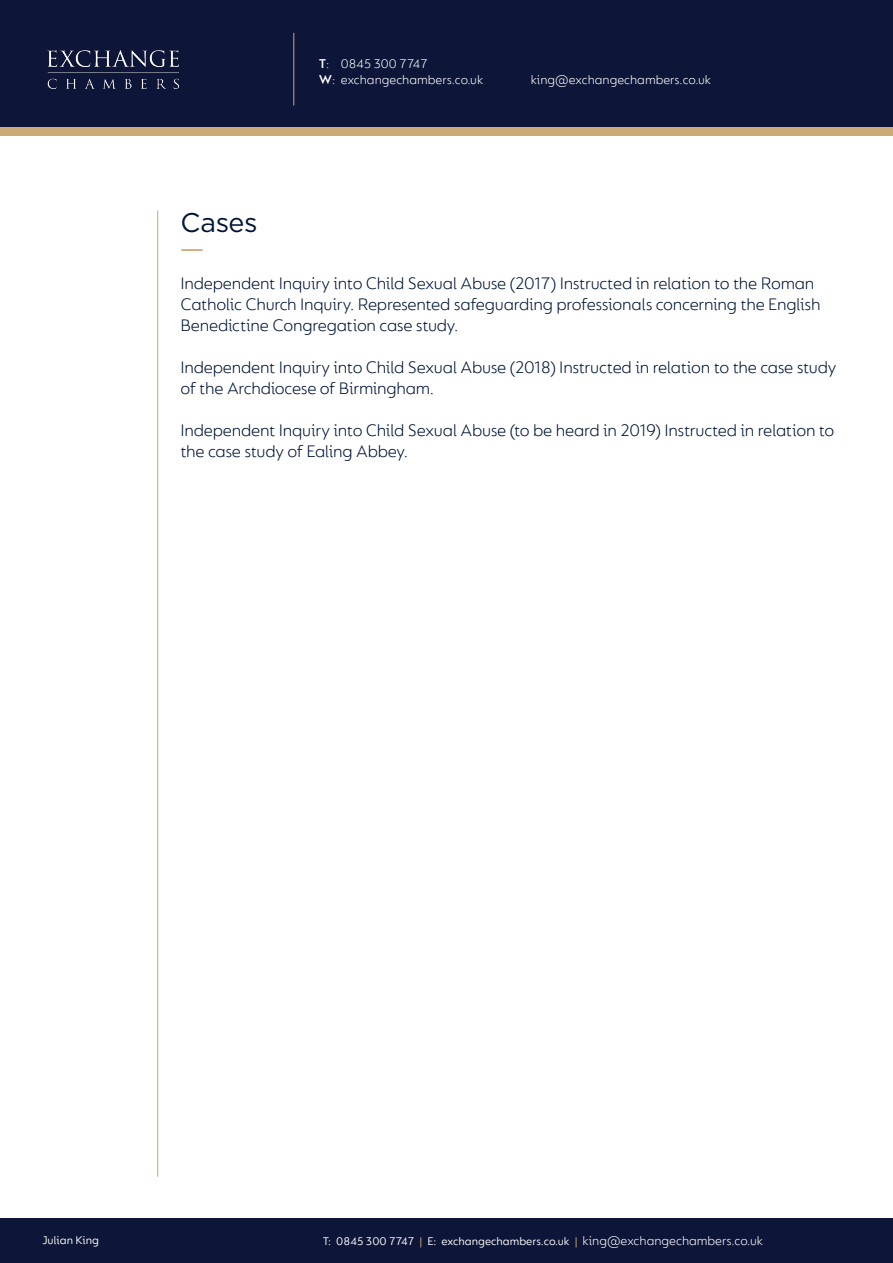
<style>
.page{position:relative;width:893px;height:1263px;background:#fff}
.page>*{position:absolute;margin:0;border:0;box-sizing:border-box;transform-origin:0 0}
.t1{font:27px "Gotham";letter-spacing:-.015em;color:#001537}
.t2{font:300 18px/21px "FS Lucas";letter-spacing:-.015em;color:#001537}
.t3{font:300 13.5px/16.2px "FS Lucas";color:#fff}
.t4{font:12px "FS Lucas";color:#fff}
.s1{font-weight:600}
.s2{color:#cbaa76}
</style>
<div class="page">
<div style="left:0;top:64px;width:893px;height:72px;background:#cbaa76"></div>
<div style="left:0;top:0;width:893px;height:127px;background:#0d1638"></div>
<div style="left:0;top:1219px;width:893px;height:44px;background:#0d1638"></div>
<img style="left:47px;top:50px;width:132px;height:39px">
<hr style="left:293px;top:33px;width:1px;height:73px;background:#cbaa76">
<hr style="left:157px;top:211px;width:1px;height:966px;background:#cbaa76">
<hr style="left:181px;top:249px;width:21px;height:2px;background:#cbaa76">
<p class="t1" style="left:180px;top:205px;width:79px">Cases</p>
<p class="t3" style="left:319px;top:55px;width:166px"><span class="s1">T</span>: 0845 300 7747<br><span class="s1">W</span>: exchangechambers.co.uk</p>
<p class="t3" style="left:531px;top:71px;width:182px">king@exchangechambers.co.uk</p>
<p class="t2" style="left:180px;top:272px;width:642px">Independent Inquiry into Child Sexual Abuse (2017) Instructed in relation to the Roman<br>Catholic Church Inquiry. Represented safeguarding professionals concerning the English<br>Benedictine Congregation case study.</p>
<p class="t2" style="left:180px;top:356px;width:658px">Independent Inquiry into Child Sexual Abuse (2018) Instructed in relation to the case study of the Archdiocese of Birmingham.</p>
<p class="t2" style="left:180px;top:419px;width:656px">Independent Inquiry into Child Sexual Abuse (to be heard in 2019) Instructed in relation to the case study of Ealing Abbey.</p>
<p class="t3" style="left:583px;top:1233px;width:182px">king@exchangechambers.co.uk</p>
<p class="t4" style="left:42px;top:1233px;width:59px">Julian King</p>
<p class="t4" style="left:323px;top:1235px;width:256px">T: 0845 300 7747 <span class="s2">|</span> E: exchangechambers.co.uk <span class="s2">|</span></p>
</div>
